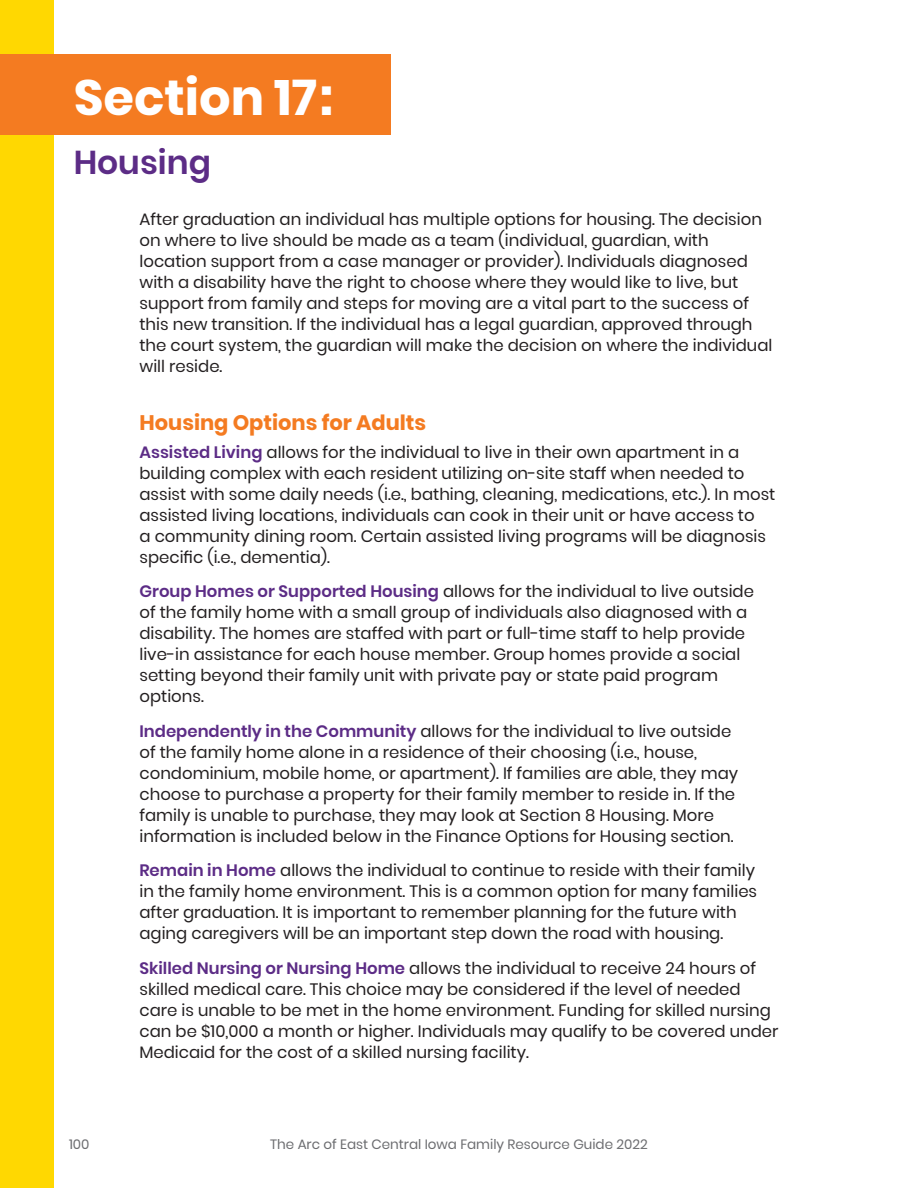
<style>
.page{position:relative;width:918px;height:1188px;background:#fff}
.page>*{position:absolute;margin:0;border:0;box-sizing:border-box;transform-origin:0 0}
.Section___Header{font:700 49.5px "Poppins";color:#fff}
.Section_Title{font:600 33px "Poppins";color:#5c2c86}
.Body_Copy_Header{font:700 21px "Poppins";color:#f47b21}
.Body_Copy{font:16.5px/21px "Poppins";color:#231f20}
.t1{font:13.5px "Poppins";color:#6c6d70}
.s1{font-weight:600;color:#5c2c86}
</style>
<div class="page">
<div style="left:0;top:0;width:54px;height:1188px;background:#ffd801"></div>
<div style="left:0;top:54px;width:391px;height:81px;background:#f47b21"></div>
<p class="Section___Header" style="left:74px;top:69px;width:261px">Section 17:</p>
<p class="Section_Title" style="left:74px;top:143px;width:139px">Housing</p>
<p class="Body_Copy" style="left:140px;top:209px;width:634px">After graduation an individual has multiple options for housing. The decision on where to live should be made as a team (individual, guardian, with location support from a case manager or provider). Individuals diagnosed with a disability have the right to choose where they would like to live, but support from family and steps for moving are a vital part to the success of this new transition. If the individual has a legal guardian, approved through the court system, the guardian will make the decision on where the individual will reside.</p>
<p class="Body_Copy_Header" style="left:140px;top:410px;width:288px">Housing Options for Adults</p>
<p class="Body_Copy" style="left:140px;top:442px;width:637px"><span class="s1">Assisted Living</span> allows for the individual to live in their own apartment in a building complex with each resident utilizing on-site staff when needed to assist with some daily needs (i.e., bathing, cleaning, medications, etc.). In most assisted living locations, individuals can cook in their unit or have access to<br>a community dining room. Certain assisted living programs will be diagnosis specific (i.e., dementia).</p>
<p class="Body_Copy" style="left:140px;top:581px;width:616px"><span class="s1">Group Homes or Supported Housing</span> allows for the individual to live outside of the family home with a small group of individuals also diagnosed with a disability. The homes are staffed with part or full-time staff to help provide live-in assistance for each house member. Group homes provide a social setting beyond their family unit with private pay or state paid program options.</p>
<p class="Body_Copy" style="left:140px;top:721px;width:600px"><span class="s1">Independently in the Community</span> allows for the individual to live outside of the family home alone in a residence of their choosing (i.e., house, condominium, mobile home, or apartment). If families are able, they may choose to purchase a property for their family member to reside in. If the family is unable to purchase, they may look at Section 8 Housing. More information is included below in the Finance Options for Housing section.</p>
<p class="Body_Copy" style="left:140px;top:860px;width:619px"><span class="s1">Remain in Home</span> allows the individual to continue to reside with their family in the family home environment. This is a common option for many families after graduation. It is important to remember planning for the future with aging caregivers will be an important step down the road with housing.</p>
<p class="Body_Copy" style="left:140px;top:958px;width:641px"><span class="s1">Skilled Nursing or Nursing Home</span> allows the individual to receive 24 hours of skilled medical care. This choice may be considered if the level of needed care is unable to be met in the home environment. Funding for skilled nursing can be $10,000 a month or higher. Individuals may qualify to be covered under Medicaid for the cost of a skilled nursing facility.</p>
<p class="t1" style="left:69px;top:1136px;width:22px">100</p>
<p class="t1" style="left:270px;top:1136px;width:379px">The Arc of East Central Iowa Family Resource Guide 2022</p>
</div>
